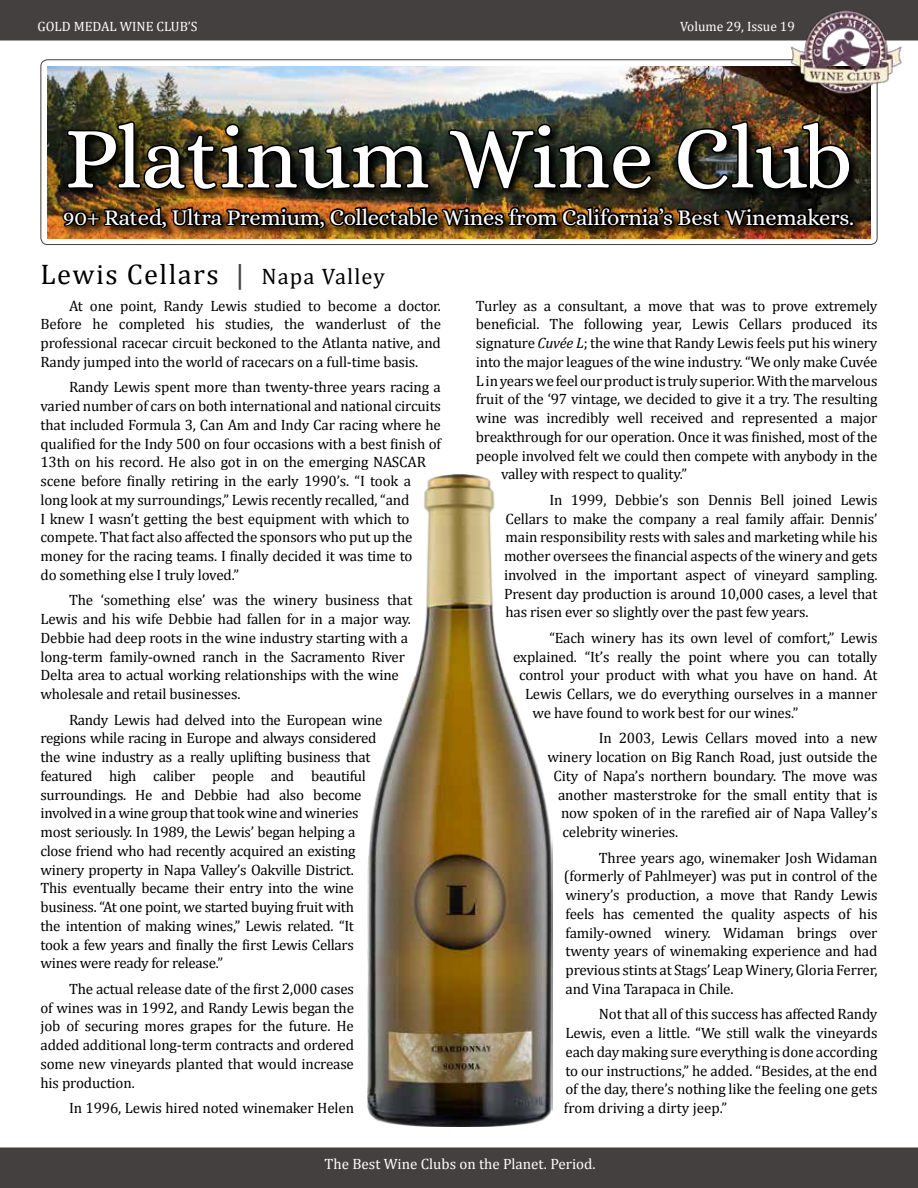
<style>
.page{position:relative;width:918px;height:1188px;background:#fff}
.page>*{position:absolute;margin:0;border:0;box-sizing:border-box;transform-origin:0 0}
.t1{font:88.5px "Alice";letter-spacing:-.005em;color:#fff}
.t2{font:28.5px "Cambria";letter-spacing:.05em;color:#000}
.t3{font:22.5px "Alice";letter-spacing:-.01em;color:#fff}
.t4{font:15px/18.8px "Cambria";letter-spacing:-.01em;color:#000;text-align:justify}
.t5{font:15px "Cambria";color:#fff}
.t6{font:13.5px "Cambria";color:#fff}
.s1{color:#44403f}
.s2{font-size:22.5px}
.s3{font-style:italic}
</style>
<div class="page">
<div style="left:0;top:1148px;width:918px;height:40px;background:#44403f"></div>
<div style="left:40px;top:59px;width:838px;height:186px;border:1px solid #44403f;border-radius:7px"></div>
<div style="left:0;top:0;width:918px;height:40px;background:#44403f"></div>
<img style="left:368px;top:475px;width:185px;height:652px">
<img style="left:47px;top:66px;width:824px;height:172px">
<img style="left:60px;top:120px;width:797px;height:119px">
<img style="left:775px;top:11px;width:143px;height:87px">
<p class="t6" style="left:38px;top:19px;width:162px">GOLD MEDAL WINE CLUB’S</p>
<p class="t6" style="left:680px;top:19px;width:116px">Volume 29, Issue 19</p>
<h1 class="t1" style="left:65px;top:110px;width:790px">Platinum Wine Club</h1>
<h3 class="t3" style="left:63px;top:205px;width:793px">90+ Rated, Ultra Premium, Collectable Wines from California’s Best Winemakers.</h3>
<h2 class="t2" style="left:40px;top:257px;width:346px">Lewis Cellars <span class="s1">|</span> <span class="s2">Napa Valley</span></h2>
<p class="t4" style="left:40px;top:296px;width:402px;text-indent:28px">At one point, Randy Lewis studied to become a doctor.<br>Before he completed his studies, the wanderlust of the professional racecar circuit beckoned to the Atlanta native, and Randy jumped into the world of racecars on a full-time basis.</p>
<p class="t4" style="left:40px;top:378px;width:402px;text-align:left;text-indent:28px">Randy Lewis spent more than twenty-three years racing a varied number of cars on both international and national circuits that included Formula 3, Can Am and Indy Car racing where he qualified for the Indy 500 on four occasions with a best finish of 13th on his record. He also got in on the emerging NASCAR scene before finally retiring in the early 1990’s. “I took a long look at my surroundings,” Lewis recently recalled, “and<br>I knew I wasn’t getting the best equipment with which to compete. That fact also affected the sponsors who put up the money for the racing teams. I finally decided it was time to<br>do something else I truly loved.”</p>
<p class="t4" style="left:40px;top:591px;width:374px;text-align:left;text-indent:28px">The ‘something else’ was the winery business that Lewis and his wife Debbie had fallen for in a major way.<br>Debbie had deep roots in the wine industry starting with a long-term family-owned ranch in the Sacramento River Delta area to actual working relationships with the wine wholesale and retail businesses.</p>
<p class="t4" style="left:40px;top:710px;width:344px;text-align:left;text-indent:28px">Randy Lewis had delved into the European wine regions while racing in Europe and always considered the wine industry as a really uplifting business that featured high caliber people and beautiful surroundings. He and Debbie had also become involved in a wine group that took wine and wineries most seriously. In 1989, the Lewis’ began helping a close friend who had recently acquired an existing winery property in Napa Valley’s Oakville District.<br>This eventually became their entry into the wine business. “At one point, we started buying fruit with<br>the intention of making wines,” Lewis related. “It took a few years and finally the first Lewis Cellars wines were ready for release.”</p>
<p class="t4" style="left:40px;top:979px;width:315px;text-indent:28px">The actual release date of the first 2,000 cases of wines was in 1992, and Randy Lewis began the job of securing mores grapes for the future. He added additional long-term contracts and ordered some new vineyards planted that would increase his production.</p>
<p class="t4" style="left:69px;top:1099px;width:287px">In 1996, Lewis hired noted winemaker Helen</p>
<p class="t4" style="left:476px;top:296px;width:403px">Turley as a consultant, a move that was to prove extremely</p>
<p class="t4" style="left:476px;top:315px;width:403px">beneficial. The following year, Lewis Cellars produced its</p>
<p class="t4" style="left:476px;top:334px;width:403px">signature <span class="s3">Cuvée L</span>; the wine that Randy Lewis feels put his winery</p>
<p class="t4" style="left:476px;top:352px;width:403px">into the major leagues of the wine industry. “We only make Cuvée</p>
<p class="t4" style="left:476px;top:371px;width:403px">L in years we feel our product is truly superior. With the marvelous</p>
<p class="t4" style="left:476px;top:390px;width:403px">fruit of the ‘97 vintage, we decided to give it a try. The resulting</p>
<p class="t4" style="left:476px;top:409px;width:403px">wine was incredibly well received and represented a major</p>
<p class="t4" style="left:476px;top:427px;width:403px">breakthrough for our operation. Once it was finished, most of the</p>
<p class="t4" style="left:476px;top:446px;width:403px">people involved felt we could then compete with anybody in the</p>
<p class="t4" style="left:501px;top:465px;width:188px">valley with respect to quality.”</p>
<p class="t4" style="left:504px;top:490px;width:375px;text-indent:45px">In 1999, Debbie’s son Dennis Bell joined Lewis Cellars to make the company a real family affair. Dennis’ main responsibility rests with sales and marketing while his mother oversees the financial aspects of the winery and gets involved in the important aspect of vineyard sampling.<br>Present day production is around 10,000 cases, a level that has risen ever so slightly over the past few years.</p>
<p class="t4" style="left:549px;top:628px;width:330px">“Each winery has its own level of comfort,” Lewis</p>
<p class="t4" style="left:513px;top:647px;width:366px">explained. “It’s really the point where you can totally</p>
<p class="t4" style="left:519px;top:666px;width:360px">control your product with what you have on hand. At</p>
<p class="t4" style="left:525px;top:685px;width:354px">Lewis Cellars, we do everything ourselves in a manner</p>
<p class="t4" style="left:532px;top:703px;width:267px">we have found to work best for our wines.”</p>
<p class="t4" style="left:599px;top:729px;width:280px">In 2003, Lewis Cellars moved into a new</p>
<p class="t4" style="left:548px;top:748px;width:332px">winery location on Big Ranch Road, just outside the</p>
<p class="t4" style="left:554px;top:766px;width:326px">City of Napa’s northern boundary. The move was</p>
<p class="t4" style="left:558px;top:785px;width:321px">another masterstroke for the small entity that is</p>
<p class="t4" style="left:561px;top:804px;width:318px">now spoken of in the rarefied air of Napa Valley’s</p>
<p class="t4" style="left:562px;top:823px;width:117px">celebrity wineries.</p>
<p class="t4" style="left:564px;top:848px;width:315px;text-indent:35px">Three years ago, winemaker Josh Widaman (formerly of Pahlmeyer) was put in control of the winery’s production, a move that Randy Lewis feels has cemented the quality aspects of his family-owned winery. Widaman brings over twenty years of winemaking experience and had previous stints at Stags’ Leap Winery, Gloria Ferrer, and Vina Tarapaca in Chile.</p>
<p class="t4" style="left:564px;top:1005px;width:315px;text-indent:35px">Not that all of this success has affected Randy Lewis, even a little. “We still walk the vineyards each day making sure everything is done according to our instructions,” he added. “Besides, at the end of the day, there’s nothing like the feeling one gets from driving a dirty jeep.”</p>
<p class="t5" style="left:325px;top:1155px;width:273px">The Best Wine Clubs on the Planet. Period.</p>
</div>
